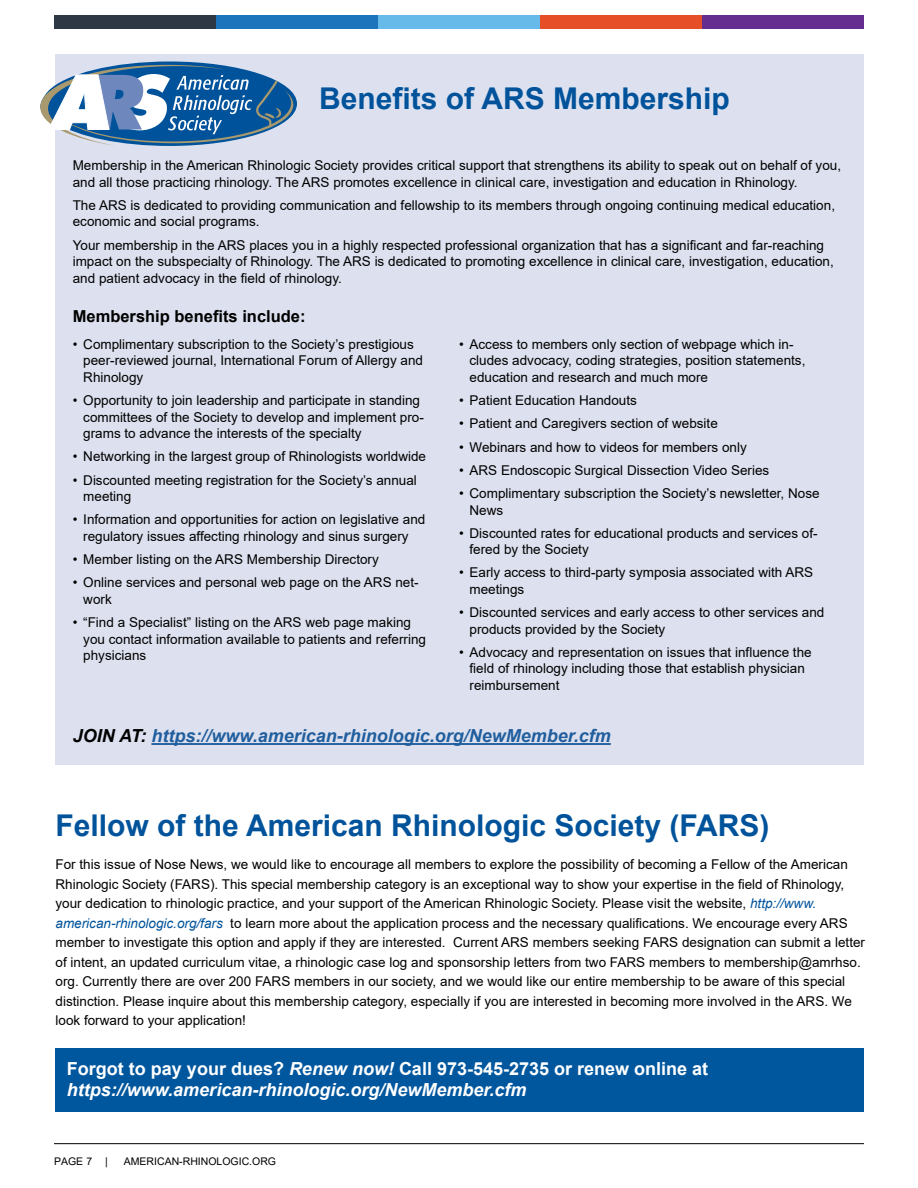
<style>
.page{position:relative;width:918px;height:1188px;background:#fff}
.page>*{position:absolute;margin:0;border:0;box-sizing:border-box;transform-origin:0 0}
.t1{font:700 30px "Arial";color:#00539b}
.t2{font:italic 700 18px/21px "Arial";color:#fff}
.t3{font:italic 700 18px "Arial";color:#215e9e}
.t4{font:700 16.5px "Arial";color:#000}
.t5{font:13.5px/16.5px "Arial";color:#000}
.t6{font:10.5px "Arial";color:#000}
.s1{color:#000}
.s2{font-style:italic;color:#00539b}
.s3{font-style:normal}
</style>
<div class="page">
<hr style="left:54px;top:1143px;width:810px;height:1px;background:#000">
<div style="left:54px;top:15px;width:162px;height:14px;background:#2d3844"></div>
<div style="left:216px;top:15px;width:162px;height:14px;background:#1c75bc"></div>
<div style="left:378px;top:15px;width:162px;height:14px;background:#65bae9"></div>
<div style="left:540px;top:15px;width:162px;height:14px;background:#e54e26"></div>
<div style="left:702px;top:15px;width:162px;height:14px;background:#662d91"></div>
<div style="left:56px;top:1048px;width:808px;height:64px;background:#00579e"></div>
<div style="left:56px;top:54px;width:808px;height:711px;background:#dde1ef"></div>
<svg style="left:40px;top:62px;width:257px;height:84px"></svg>
<hr style="left:151px;top:743px;width:460px;height:2px;background:#215e9e">
<h1 class="t1" style="left:319px;top:78px;width:412px">Benefits of ARS Membership</h1>
<p class="t5" style="left:73px;top:157px;width:770px">Membership in the American Rhinologic Society provides critical support that strengthens its ability to speak out on behalf of you, and all those practicing rhinology. The ARS promotes excellence in clinical care, investigation and education in Rhinology.</p>
<p class="t5" style="left:73px;top:197px;width:764px">The ARS is dedicated to providing communication and fellowship to its members through ongoing continuing medical education, economic and social programs.</p>
<p class="t5" style="left:73px;top:236px;width:763px">Your membership in the ARS places you in a highly respected professional organization that has a significant and far-reaching impact on the subspecialty of Rhinology. The ARS is dedicated to promoting excellence in clinical care, investigation, education, and patient advocacy in the field of rhinology.</p>
<p class="t4" style="left:73px;top:304px;width:234px">Membership benefits include:</p>
<p class="t5" style="left:83px;top:336px;width:341px;text-indent:-11px">• Complimentary subscription to the Society’s prestigious peer-reviewed journal, International Forum of Allergy and<br>Rhinology</p>
<p class="t5" style="left:83px;top:392px;width:342px;text-indent:-11px">• Opportunity to join leadership and participate in standing committees of the Society to develop and implement pro&shy;grams to advance the interests of the specialty</p>
<p class="t5" style="left:73px;top:448px;width:355px">• Networking in the largest group of Rhinologists worldwide</p>
<p class="t5" style="left:83px;top:471px;width:335px;text-indent:-11px">• Discounted meeting registration for the Society’s annual meeting</p>
<p class="t5" style="left:73px;top:511px;width:354px;text-align:center">• Information and opportunities for action on legislative and regulatory issues affecting rhinology and sinus surgery</p>
<p class="t5" style="left:73px;top:551px;width:308px">• Member listing on the ARS Membership Directory</p>
<p class="t5" style="left:83px;top:574px;width:337px;text-indent:-11px">• Online services and personal web page on the ARS net&shy;work</p>
<p class="t5" style="left:83px;top:614px;width:344px;text-indent:-11px">• “Find a Specialist” listing on the ARS web page making you contact information available to patients and referring physicians</p>
<p class="t5" style="left:470px;top:336px;width:337px;text-indent:-11px">• Access to members only section of webpage which in&shy;cludes advocacy, coding strategies, position statements, education and research and much more</p>
<p class="t5" style="left:459px;top:392px;width:179px">• Patient Education Handouts</p>
<p class="t5" style="left:459px;top:415px;width:260px">• Patient and Caregivers section of website</p>
<p class="t5" style="left:459px;top:438px;width:289px">• Webinars and how to videos for members only</p>
<p class="t5" style="left:459px;top:462px;width:312px">• ARS Endoscopic Surgical Dissection Video Series</p>
<p class="t5" style="left:470px;top:485px;width:352px;text-indent:-11px">• Complimentary subscription the Society’s newsletter, Nose<br>News</p>
<p class="t5" style="left:470px;top:525px;width:350px;text-indent:-11px">• Discounted rates for educational products and services of&shy;fered by the Society</p>
<p class="t5" style="left:470px;top:564px;width:345px;text-indent:-11px">• Early access to third-party symposia associated with ARS meetings</p>
<p class="t5" style="left:470px;top:604px;width:356px;text-indent:-11px">• Discounted services and early access to other services and products provided by the Society</p>
<p class="t5" style="left:470px;top:644px;width:344px;text-indent:-11px">• Advocacy and representation on issues that influence the field of rhinology including those that establish physician reimbursement</p>
<h2 class="t3" style="left:73px;top:724px;width:540px"><span class="s1">JOIN AT:</span> https://www.american-rhinologic.org/NewMember.cfm</h2>
<h1 class="t1" style="left:56px;top:804px;width:715px">Fellow of the American Rhinologic Society (FARS)</h1>
<p class="t5" style="left:56px;top:855px;width:811px;line-height:19.5px">For this issue of Nose News, we would like to encourage all members to explore the possibility of becoming a Fellow of the American Rhinologic Society (FARS). This special membership category is an exceptional way to show your expertise in the field of Rhinology, your dedication to rhinologic practice, and your support of the American Rhinologic Society. Please visit the website, <span class="s2">http://www. american-rhinologic.org/fars</span> to learn more about the application process and the necessary qualifications. We encourage every ARS member to investigate this option and apply if they are interested. Current ARS members seeking FARS designation can submit a letter of intent, an updated curriculum vitae, a rhinologic case log and sponsorship letters from two FARS members to membership@amrhso. org. Currently there are over 200 FARS members in our society, and we would like our entire membership to be aware of this special distinction. Please inquire about this membership category, especially if you are interested in becoming more involved in the ARS. We look forward to your application!</p>
<h2 class="t2" style="left:67px;top:1059px;width:643px"><span class="s3">Forgot to pay your dues?</span> Renew now! <span class="s3">Call 973-545-2735 or renew online at </span>https://www.american-rhinologic.org/NewMember.cfm</h2>
<p class="t6" style="left:54px;top:1154px;width:55px">PAGE 7 |</p>
<p class="t6" style="left:124px;top:1154px;width:154px">AMERICAN-RHINOLOGIC.ORG</p>
</div>
